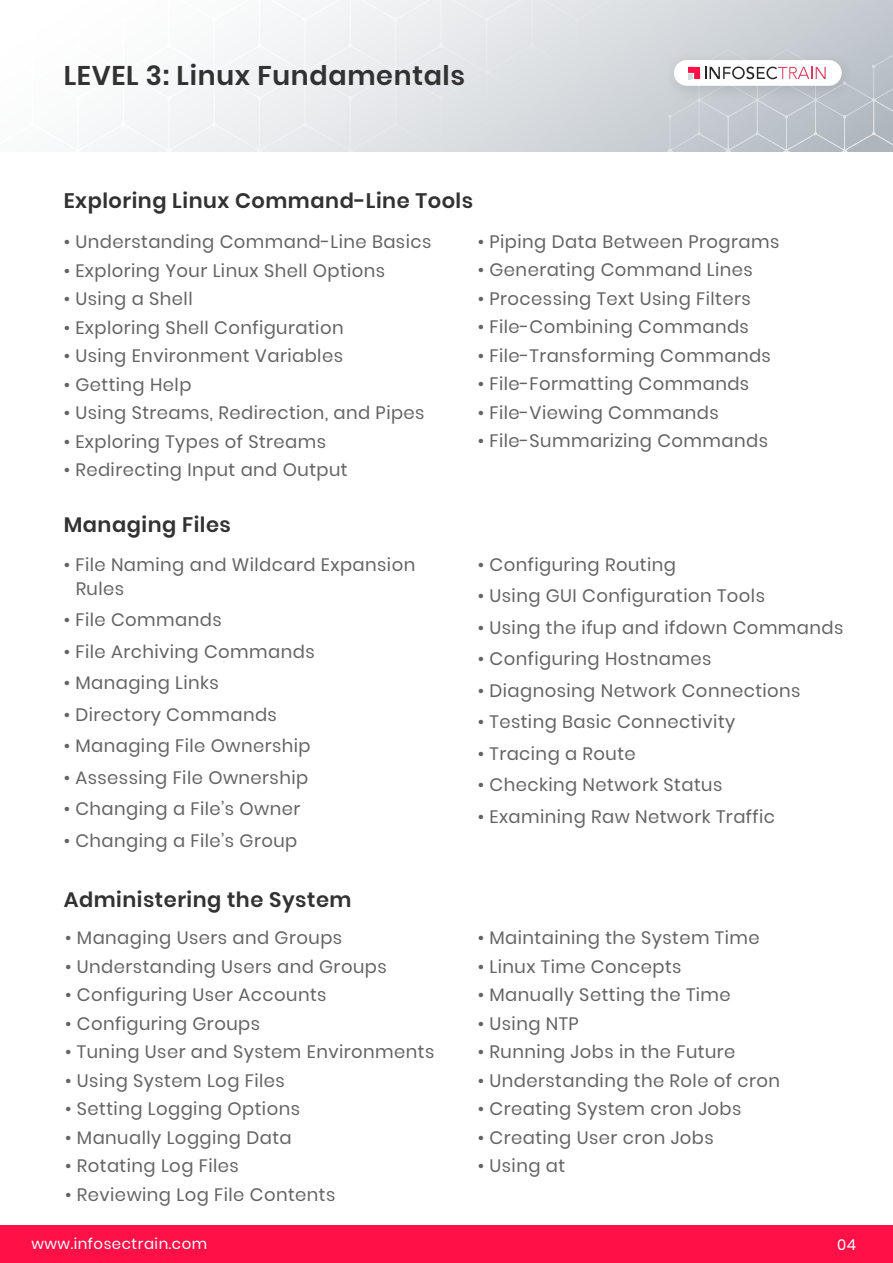
<style>
.page{position:relative;width:893px;height:1263px;background:#fff}
.page>*{position:absolute;margin:0;border:0;box-sizing:border-box;transform-origin:0 0}
.t1{font:600 27px "Poppins";letter-spacing:.025em;color:#323232}
.t2{font:600 21px "Poppins";letter-spacing:.025em;color:#323232}
.t3{font:18px/24px "Poppins";letter-spacing:.025em;color:#646464}
.t4{font:15px "Poppins";letter-spacing:.035em;color:#fff}
</style>
<div class="page">
<svg style="left:577px;top:0;width:316px;height:152px;background:#d0d5d9"></svg>
<svg style="left:93px;top:0;width:484px;height:152px"></svg>
<div style="left:0;top:1225px;width:893px;height:38px;background:#ff1046"></div>
<img style="left:657px;top:45px;width:205px;height:4px">
<svg style="left:640px;top:49px;width:253px;height:103px;background:#c7cacf"></svg>
<h1 class="t1" style="left:64px;top:59px;width:403px">LEVEL 3: Linux Fundamentals</h1>
<p class="t2" style="left:64px;top:188px;width:411px">Exploring Linux Command-Line Tools</p>
<p class="t3" style="left:64px;top:230px;width:369px">• Understanding Command-Line Basics</p>
<p class="t3" style="left:64px;top:258px;width:323px">• Exploring Your Linux Shell Options</p>
<p class="t3" style="left:64px;top:287px;width:130px">• Using a Shell</p>
<p class="t3" style="left:64px;top:315px;width:281px">• Exploring Shell Configuration</p>
<p class="t3" style="left:64px;top:344px;width:281px">• Using Environment Variables</p>
<p class="t3" style="left:64px;top:372px;width:129px">• Getting Help</p>
<p class="t3" style="left:64px;top:401px;width:362px">• Using Streams, Redirection, and Pipes</p>
<p class="t3" style="left:64px;top:429px;width:264px">• Exploring Types of Streams</p>
<p class="t3" style="left:64px;top:458px;width:285px">• Redirecting Input and Output</p>
<p class="t2" style="left:64px;top:512px;width:169px">Managing Files</p>
<p class="t3" style="left:76px;top:552px;width:341px;text-indent:-12px">• File Naming and Wildcard Expansion<br>Rules</p>
<p class="t3" style="left:64px;top:608px;width:159px">• File Commands</p>
<p class="t3" style="left:64px;top:639px;width:252px">• File Archiving Commands</p>
<p class="t3" style="left:64px;top:671px;width:157px">• Managing Links</p>
<p class="t3" style="left:64px;top:702px;width:215px">• Directory Commands</p>
<p class="t3" style="left:64px;top:734px;width:249px">• Managing File Ownership</p>
<p class="t3" style="left:64px;top:765px;width:246px">• Assessing File Ownership</p>
<p class="t3" style="left:64px;top:797px;width:238px">• Changing a File’s Owner</p>
<p class="t3" style="left:64px;top:828px;width:235px">• Changing a File’s Group</p>
<p class="t2" style="left:64px;top:887px;width:289px">Administering the System</p>
<p class="t3" style="left:65px;top:926px;width:278px">• Managing Users and Groups</p>
<p class="t3" style="left:65px;top:954px;width:323px">• Understanding Users and Groups</p>
<p class="t3" style="left:65px;top:983px;width:263px">• Configuring User Accounts</p>
<p class="t3" style="left:65px;top:1011px;width:196px">• Configuring Groups</p>
<p class="t3" style="left:65px;top:1040px;width:371px">• Tuning User and System Environments</p>
<p class="t3" style="left:65px;top:1068px;width:221px">• Using System Log Files</p>
<p class="t3" style="left:65px;top:1097px;width:236px">• Setting Logging Options</p>
<p class="t3" style="left:65px;top:1125px;width:228px">• Manually Logging Data</p>
<p class="t3" style="left:65px;top:1154px;width:175px">• Rotating Log Files</p>
<p class="t3" style="left:65px;top:1182px;width:272px">• Reviewing Log File Contents</p>
<p class="t3" style="left:478px;top:230px;width:303px">• Piping Data Between Programs</p>
<p class="t3" style="left:478px;top:258px;width:277px">• Generating Command Lines</p>
<p class="t3" style="left:478px;top:287px;width:274px">• Processing Text Using Filters</p>
<p class="t3" style="left:478px;top:315px;width:273px">• File-Combining Commands</p>
<p class="t3" style="left:478px;top:344px;width:295px">• File-Transforming Commands</p>
<p class="t3" style="left:478px;top:372px;width:273px">• File-Formatting Commands</p>
<p class="t3" style="left:478px;top:401px;width:243px">• File-Viewing Commands</p>
<p class="t3" style="left:478px;top:429px;width:292px">• File-Summarizing Commands</p>
<p class="t3" style="left:478px;top:552px;width:200px">• Configuring Routing</p>
<p class="t3" style="left:478px;top:584px;width:289px">• Using GUI Configuration Tools</p>
<p class="t3" style="left:478px;top:615px;width:367px">• Using the ifup and ifdown Commands</p>
<p class="t3" style="left:478px;top:647px;width:235px">• Configuring Hostnames</p>
<p class="t3" style="left:478px;top:678px;width:324px">• Diagnosing Network Connections</p>
<p class="t3" style="left:478px;top:710px;width:259px">• Testing Basic Connectivity</p>
<p class="t3" style="left:478px;top:741px;width:160px">• Tracing a Route</p>
<p class="t3" style="left:478px;top:773px;width:246px">• Checking Network Status</p>
<p class="t3" style="left:478px;top:804px;width:299px">• Examining Raw Network Traffic</p>
<p class="t3" style="left:478px;top:926px;width:283px">• Maintaining the System Time</p>
<p class="t3" style="left:478px;top:954px;width:205px">• Linux Time Concepts</p>
<p class="t3" style="left:478px;top:983px;width:254px">• Manually Setting the Time</p>
<p class="t3" style="left:478px;top:1011px;width:103px">• Using NTP</p>
<p class="t3" style="left:478px;top:1040px;width:259px">• Running Jobs in the Future</p>
<p class="t3" style="left:478px;top:1068px;width:304px">• Understanding the Role of cron</p>
<p class="t3" style="left:478px;top:1097px;width:265px">• Creating System cron Jobs</p>
<p class="t3" style="left:478px;top:1125px;width:237px">• Creating User cron Jobs</p>
<p class="t3" style="left:478px;top:1154px;width:89px">• Using at</p>
<p class="t4" style="left:31px;top:1235px;width:177px">www.infosectrain.com</p>
<p class="t4" style="left:837px;top:1236px;width:20px">04</p>
</div>
